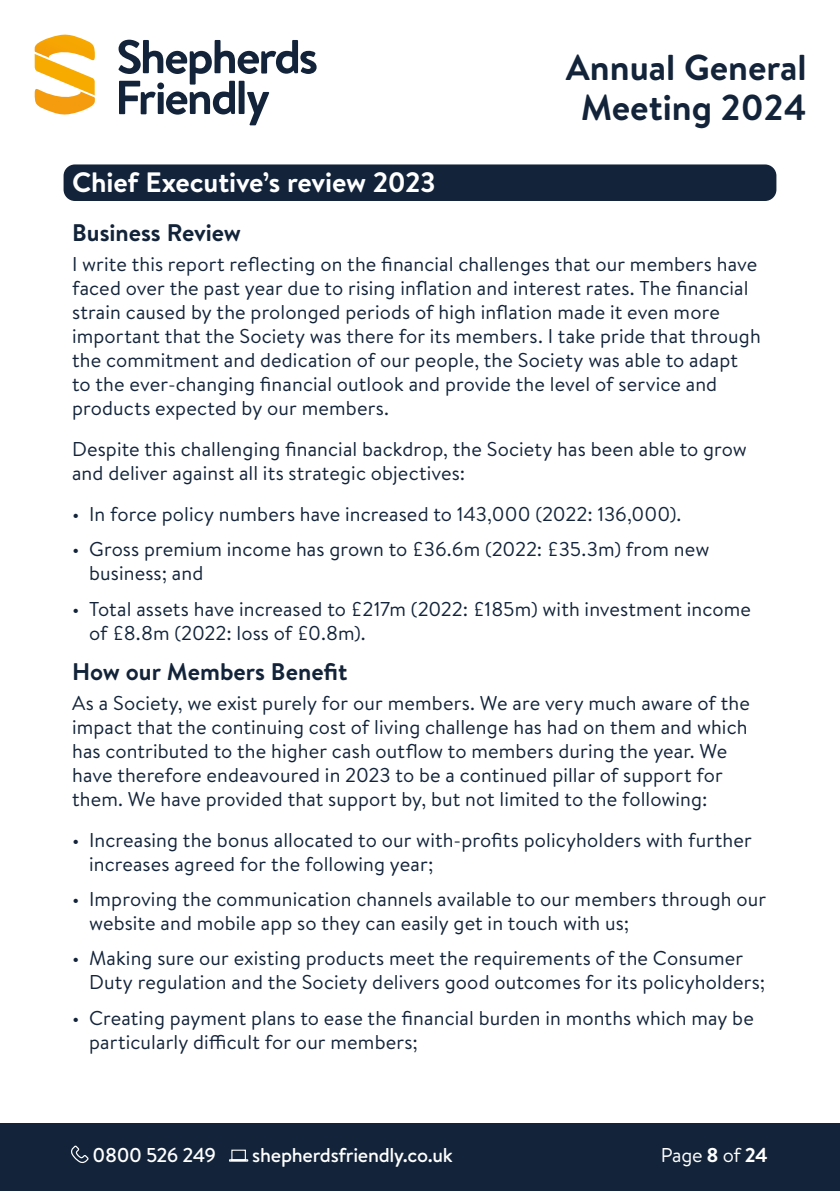
<style>
.page{position:relative;width:840px;height:1191px;background:#fff}
.page>*{position:absolute;margin:0;border:0;box-sizing:border-box;transform-origin:0 0}
.t1{font:700 36px/40px "Brandon Text";color:#13243a;text-align:center}
.t2{font:700 28px "Brandon Text";letter-spacing:-.005em;color:#fff}
.t3{font:700 24px "Brandon Text";color:#13243a}
.t4{font:20px/24px "Brandon Text";letter-spacing:.005em;color:#13243a}
.t5{font:500 20px "Brandon Text";letter-spacing:-.015em;color:#fff}
.t6{font:500 20px "Brandon Text";letter-spacing:-.035em;color:#fff}
.t7{font:20px "Brandon Text";letter-spacing:-.015em;color:#fff}
.s1{font-weight:700}
</style>
<div class="page">
<div style="left:0;top:1123px;width:839px;height:68px;background:#13243a"></div>
<svg style="left:71px;top:1145px;width:18px;height:18px"></svg>
<svg style="left:229px;top:1149px;width:20px;height:13px"></svg>
<svg style="left:34px;top:34px;width:61px;height:81px"></svg>
<svg style="left:118px;top:40px;width:198px;height:85px"></svg>
<div style="left:63px;top:164px;width:713px;height:37px;background:#13243a;border-radius:11px"></div>
<h1 class="t1" style="left:565px;top:46px;width:242px">Annual General<br>Meeting 2024</h1>
<h2 class="t2" style="left:72px;top:162px;width:365px">Chief Executive’s review 2023</h2>
<p class="t3" style="left:72px;top:216px;width:170px">Business Review</p>
<p class="t4" style="left:72px;top:251px;width:689px">I write this report reflecting on the financial challenges that our members have faced over the past year due to rising inflation and interest rates. The financial strain caused by the prolonged periods of high inflation made it even more important that the Society was there for its members. I take pride that through the commitment and dedication of our people, the Society was able to adapt to the ever-changing financial outlook and provide the level of service and products expected by our members.</p>
<p class="t4" style="left:72px;top:436px;width:676px">Despite this challenging financial backdrop, the Society has been able to grow and deliver against all its strategic objectives:</p>
<p class="t4" style="left:72px;top:501px;width:610px">• In force policy numbers have increased to 143,000 (2022: 136,000).</p>
<p class="t4" style="left:89px;top:537px;width:621px;text-indent:-17px">• Gross premium income has grown to £36.6m (2022: £35.3m) from new business; and</p>
<p class="t4" style="left:89px;top:596px;width:663px;text-indent:-17px">• Total assets have increased to £217m (2022: £185m) with investment income of £8.8m (2022: loss of £0.8m).</p>
<p class="t3" style="left:72px;top:655px;width:277px">How our Members Benefit</p>
<p class="t4" style="left:72px;top:690px;width:679px">As a Society, we exist purely for our members. We are very much aware of the impact that the continuing cost of living challenge has had on them and which has contributed to the higher cash outflow to members during the year. We have therefore endeavoured in 2023 to be a continued pillar of support for them. We have provided that support by, but not limited to the following:</p>
<p class="t4" style="left:89px;top:827px;width:664px;text-indent:-17px">• Increasing the bonus allocated to our with-profits policyholders with further increases agreed for the following year;</p>
<p class="t4" style="left:89px;top:886px;width:678px;text-indent:-17px">• Improving the communication channels available to our members through our website and mobile app so they can easily get in touch with us;</p>
<p class="t4" style="left:89px;top:945px;width:677px;text-indent:-17px">• Making sure our existing products meet the requirements of the Consumer<br>Duty regulation and the Society delivers good outcomes for its policyholders;</p>
<p class="t4" style="left:89px;top:1005px;width:666px;text-indent:-17px">• Creating payment plans to ease the financial burden in months which may be particularly difficult for our members;</p>
<p class="t6" style="left:92px;top:1141px;width:125px">0800 526 249</p>
<p class="t5" style="left:252px;top:1141px;width:202px">shepherdsfriendly.co.uk</p>
<p class="t7" style="left:660px;top:1141px;width:109px">Page <span class="s1">8</span> of <span class="s1">24</span></p>
</div>
